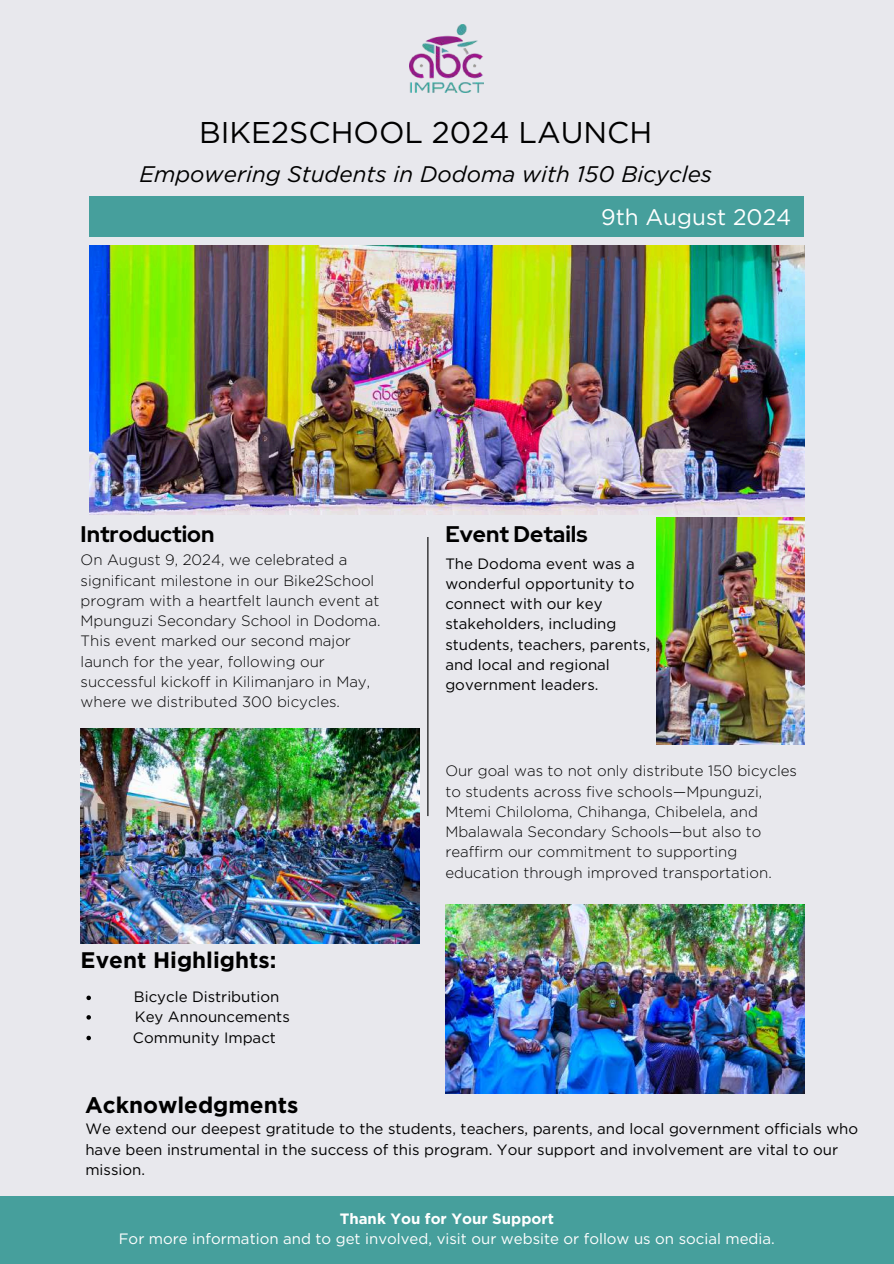
<style>
.page{position:relative;width:894px;height:1264px;background:#fff}
.page>*{position:absolute;margin:0;border:0;box-sizing:border-box;transform-origin:0 0}
.t1{font:30px "Gotham";color:#000}
.t2{font:italic 22.5px "Gotham";color:#000}
.t3{font:700 22.5px "Gotham";color:#000}
.t4{font:700 22.5px "Red Hat Display";color:#000}
.t5{font:22.5px "Gotham";color:#fff}
.t6{font:300 15px/20.2px "Gotham";color:#000}
.t7{font:15px/20.2px "Gotham";color:#000}
.t8{font:15px "Gotham";color:#fff}
.t9{font:700 15px "Gotham";color:#fff}
</style>
<div class="page">
<div style="left:0;top:0;width:893px;height:1263px;background:#e8e8ed"></div>
<img style="left:89px;top:246px;width:715px;height:269px">
<img style="left:81px;top:728px;width:338px;height:215px">
<img style="left:656px;top:517px;width:148px;height:227px">
<div style="left:89px;top:196px;width:715px;height:41px;background:#469f9c"></div>
<hr style="left:427px;top:537px;width:1px;height:279px;background:#000">
<img style="left:409px;top:24px;width:74px;height:69px">
<div style="left:0;top:1195px;width:893px;height:68px;background:#469f9c"></div>
<img style="left:445px;top:904px;width:359px;height:189px">
<svg style="left:86px;top:1015px;width:5px;height:4px"></svg>
<svg style="left:86px;top:1035px;width:5px;height:5px"></svg>
<svg style="left:86px;top:995px;width:5px;height:5px"></svg>
<h1 class="t1" style="left:199px;top:114px;width:454px">BIKE2SCHOOL 2024 LAUNCH</h1>
<h2 class="t2" style="left:139px;top:160px;width:574px">Empowering Students in Dodoma with 150 Bicycles</h2>
<h2 class="t5" style="left:601px;top:203px;width:191px">9th August 2024</h2>
<h2 class="t4" style="left:81px;top:519px;width:135px">Introduction</h2>
<h2 class="t4" style="left:445px;top:519px;width:143px">Event Details</h2>
<p class="t6" style="left:81px;top:550px;width:301px">On August 9, 2024, we celebrated a significant milestone in our Bike2School program with a heartfelt launch event at Mpunguzi Secondary School in Dodoma.<br>This event marked our second major launch for the year, following our successful kickoff in Kilimanjaro in May, where we distributed 300 bicycles.</p>
<h2 class="t3" style="left:81px;top:946px;width:197px">Event Highlights:</h2>
<p class="t7" style="left:133px;top:1006px;width:158px">Key Announcements<br>Community Impact</p>
<p class="t7" style="left:134px;top:986px;width:147px">Bicycle Distribution</p>
<p class="t7" style="left:445px;top:553px;width:206px">The Dodoma event was a wonderful opportunity to connect with our key stakeholders, including students, teachers, parents, and local and regional government leaders.</p>
<p class="t6" style="left:445px;top:760px;width:353px">Our goal was to not only distribute 150 bicycles to students across five schools—Mpunguzi, Mtemi Chiloloma, Chihanga, Chibelela, and Mbalawala Secondary Schools—but also to reaffirm our commitment to supporting education through improved transportation.</p>
<h2 class="t3" style="left:85px;top:1091px;width:215px">Acknowledgments</h2>
<p class="t7" style="left:85px;top:1118px;width:774px">We extend our deepest gratitude to the students, teachers, parents, and local government officials who have been instrumental in the success of this program. Your support and involvement are vital to our mission.</p>
<p class="t9" style="left:339px;top:1209px;width:216px">Thank You for Your Support</p>
<p class="t8" style="left:119px;top:1229px;width:657px">For more information and to get involved, visit our website or follow us on social media.</p>
</div>
